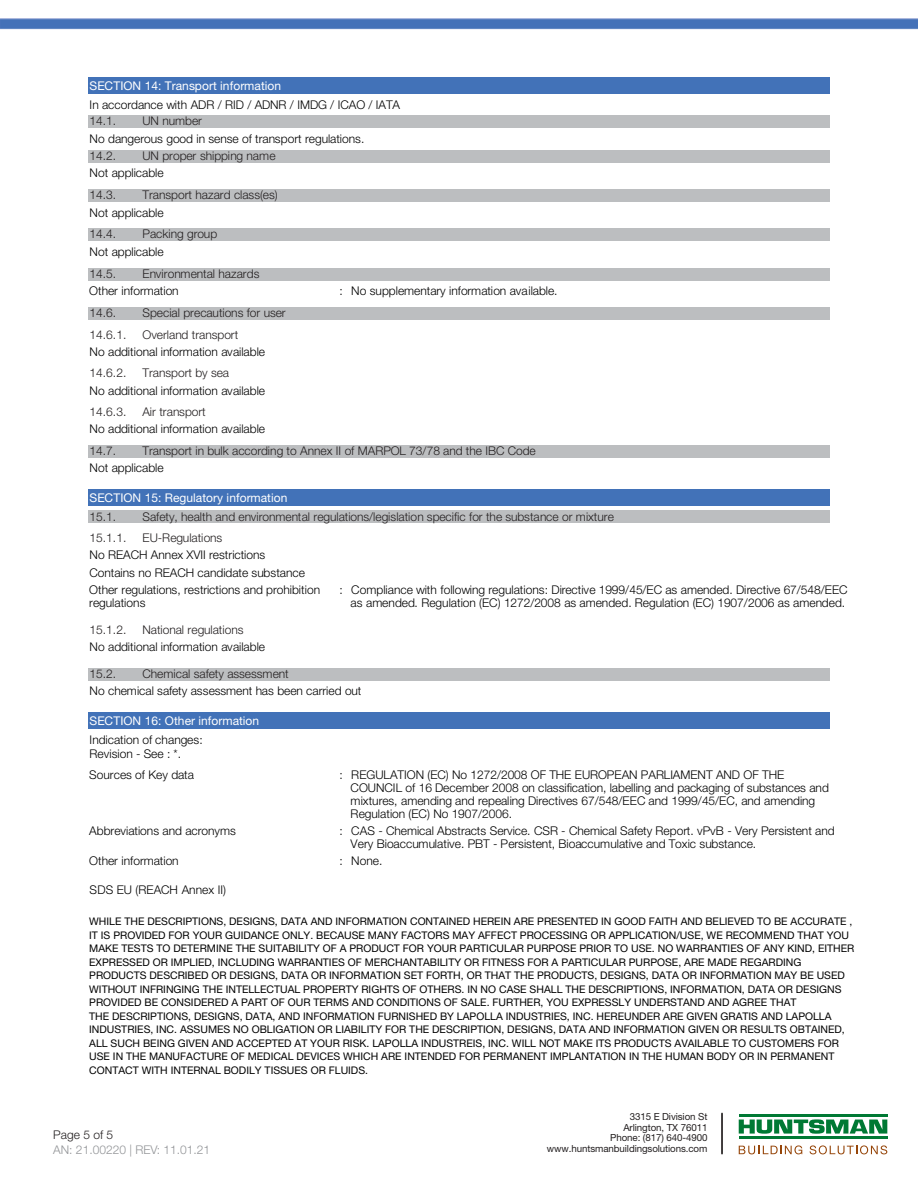
<style>
.page{position:relative;width:918px;height:1188px;background:#fff}
.page>*{position:absolute;margin:0;border:0;box-sizing:border-box;transform-origin:0 0}
.t1{font:300 12px/13px "Helvetica Neue LT Pro";color:#000}
.t2{font:300 12px "Helvetica Neue LT Pro";color:#231f20}
.t3{font:12px "Helvetica Neue LT Pro";letter-spacing:.005em;color:#fff}
.t4{font:300 12px "Helvetica Neue LT Pro";color:#929497}
.t5{font:10.5px/13.5px "Helvetica Neue LT Pro";color:#000}
.t6{font:9.75px/10.5px "Helvetica Neue LT Pro";letter-spacing:-.01em;color:#231f20;text-align:right}
</style>
<div class="page">
<div style="left:88px;top:77px;width:742px;height:16px;background:#4272b8"></div>
<div style="left:88px;top:115px;width:742px;height:13px;background:#bcbec0"></div>
<div style="left:88px;top:150px;width:742px;height:13px;background:#bcbec0"></div>
<div style="left:88px;top:189px;width:742px;height:13px;background:#bcbec0"></div>
<div style="left:88px;top:228px;width:742px;height:13px;background:#bcbec0"></div>
<div style="left:88px;top:268px;width:742px;height:13px;background:#bcbec0"></div>
<div style="left:88px;top:307px;width:742px;height:13px;background:#bcbec0"></div>
<div style="left:88px;top:445px;width:742px;height:13px;background:#bcbec0"></div>
<div style="left:88px;top:489px;width:742px;height:16px;background:#4272b8"></div>
<div style="left:88px;top:510px;width:742px;height:13px;background:#bcbec0"></div>
<div style="left:88px;top:668px;width:742px;height:13px;background:#bcbec0"></div>
<div style="left:88px;top:712px;width:742px;height:16px;background:#4272b8"></div>
<hr style="left:721px;top:1113px;width:2px;height:41px;background:#231f20">
<svg style="left:739px;top:1119px;width:148px;height:15px"></svg>
<hr style="left:739px;top:1114px;width:148px;height:3px;background:#007934">
<hr style="left:739px;top:1136px;width:148px;height:3px;background:#007934">
<svg style="left:739px;top:1145px;width:63px;height:9px"></svg>
<svg style="left:810px;top:1145px;width:77px;height:9px"></svg>
<img style="left:0;top:18px;width:917px;height:12px">
<p class="t3" style="left:90px;top:79px;width:193px">SECTION 14: Transport information</p>
<p class="t1" style="left:90px;top:97px;width:312px">In accordance with ADR / RID / ADNR / IMDG / ICAO / IATA</p>
<p class="t2" style="left:90px;top:114px;width:28px">14.1.</p>
<p class="t2" style="left:142px;top:114px;width:61px">UN number</p>
<p class="t1" style="left:90px;top:132px;width:276px">No dangerous good in sense of transport regulations.</p>
<p class="t2" style="left:90px;top:148px;width:28px">14.2.</p>
<p class="t2" style="left:142px;top:148px;width:135px">UN proper shipping name</p>
<p class="t1" style="left:90px;top:166px;width:76px">Not applicable</p>
<p class="t2" style="left:90px;top:188px;width:28px">14.3.</p>
<p class="t2" style="left:142px;top:188px;width:137px">Transport hazard class(es)</p>
<p class="t1" style="left:90px;top:205px;width:76px">Not applicable</p>
<p class="t2" style="left:90px;top:227px;width:28px">14.4.</p>
<p class="t2" style="left:142px;top:227px;width:76px">Packing group</p>
<p class="t1" style="left:90px;top:245px;width:76px">Not applicable</p>
<p class="t2" style="left:90px;top:266px;width:28px">14.5.</p>
<p class="t2" style="left:142px;top:266px;width:118px">Environmental hazards</p>
<p class="t1" style="left:89px;top:284px;width:91px">Other information</p>
<p class="t1" style="left:339px;top:284px;width:220px">: No supplementary information available.</p>
<p class="t2" style="left:90px;top:305px;width:28px">14.6.</p>
<p class="t2" style="left:142px;top:305px;width:145px">Special precautions for user</p>
<p class="t2" style="left:90px;top:327px;width:38px">14.6.1.</p>
<p class="t2" style="left:142px;top:327px;width:97px">Overland transport</p>
<p class="t1" style="left:90px;top:345px;width:177px">No additional information available</p>
<p class="t2" style="left:90px;top:365px;width:38px">14.6.2.</p>
<p class="t2" style="left:142px;top:365px;width:88px">Transport by sea</p>
<p class="t1" style="left:90px;top:384px;width:177px">No additional information available</p>
<p class="t2" style="left:90px;top:404px;width:38px">14.6.3.</p>
<p class="t2" style="left:142px;top:404px;width:65px">Air transport</p>
<p class="t1" style="left:90px;top:422px;width:177px">No additional information available</p>
<p class="t2" style="left:90px;top:443px;width:28px">14.7.</p>
<p class="t2" style="left:142px;top:443px;width:395px">Transport in bulk according to Annex II of MARPOL 73/78 and the IBC Code</p>
<p class="t1" style="left:90px;top:461px;width:76px">Not applicable</p>
<p class="t3" style="left:90px;top:491px;width:199px">SECTION 15: Regulatory information</p>
<p class="t2" style="left:90px;top:509px;width:28px">15.1.</p>
<p class="t2" style="left:142px;top:509px;width:473px">Safety, health and environmental regulations/legislation specific for the substance or mixture</p>
<p class="t2" style="left:90px;top:530px;width:38px">15.1.1.</p>
<p class="t2" style="left:142px;top:530px;width:81px">EU-Regulations</p>
<p class="t1" style="left:89px;top:546px;width:232px;line-height:17.2px">No REACH Annex XVII restrictions<br>Contains no REACH candidate substance<br>Other regulations, restrictions and prohibition</p>
<p class="t1" style="left:89px;top:596px;width:58px">regulations</p>
<p class="t1" style="left:339px;top:583px;width:510px;text-align:right">: Compliance with following regulations: Directive 1999/45/EC as amended. Directive 67/548/EEC as amended. Regulation (EC) 1272/2008 as amended. Regulation (EC) 1907/2006 as amended.</p>
<p class="t2" style="left:90px;top:622px;width:38px">15.1.2.</p>
<p class="t2" style="left:142px;top:622px;width:103px">National regulations</p>
<p class="t1" style="left:90px;top:640px;width:177px">No additional information available</p>
<p class="t2" style="left:90px;top:666px;width:28px">15.2.</p>
<p class="t2" style="left:142px;top:666px;width:148px">Chemical safety assessment</p>
<p class="t1" style="left:90px;top:684px;width:273px">No chemical safety assessment has been carried out</p>
<p class="t3" style="left:90px;top:714px;width:171px">SECTION 16: Other information</p>
<p class="t1" style="left:90px;top:732px;width:115px;line-height:14.5px">Indication of changes:<br>Revision - See : *.</p>
<p class="t1" style="left:89px;top:768px;width:106px">Sources of Key data</p>
<p class="t1" style="left:351px;top:768px;width:480px;text-indent:-11px">: REGULATION (EC) No 1272/2008 OF THE EUROPEAN PARLIAMENT AND OF THE COUNCIL of 16 December 2008 on classification, labelling and packaging of substances and mixtures, amending and repealing Directives 67/548/EEC and 1999/45/EC, and amending Regulation (EC) No 1907/2006.</p>
<p class="t1" style="left:89px;top:824px;width:148px">Abbreviations and acronyms</p>
<p class="t1" style="left:351px;top:824px;width:486px;text-indent:-11px">: CAS - Chemical Abstracts Service. CSR - Chemical Safety Report. vPvB - Very Persistent and<br>Very Bioaccumulative. PBT - Persistent, Bioaccumulative and Toxic substance.</p>
<p class="t1" style="left:89px;top:854px;width:91px">Other information</p>
<p class="t1" style="left:339px;top:854px;width:44px">: None.</p>
<p class="t1" style="left:90px;top:883px;width:138px">SDS EU (REACH Annex II)</p>
<p class="t5" style="left:89px;top:915px;width:767px">WHILE THE DESCRIPTIONS, DESIGNS, DATA AND INFORMATION CONTAINED HEREIN ARE PRESENTED IN GOOD FAITH AND BELIEVED TO BE ACCURATE , IT IS PROVIDED FOR YOUR GUIDANCE ONLY. BECAUSE MANY FACTORS MAY AFFECT PROCESSING OR APPLICATION/USE, WE RECOMMEND THAT YOU MAKE TESTS TO DETERMINE THE SUITABILITY OF A PRODUCT FOR YOUR PARTICULAR PURPOSE PRIOR TO USE. NO WARRANTIES OF ANY KIND, EITHER EXPRESSED OR IMPLIED, INCLUDING WARRANTIES OF MERCHANTABILITY OR FITNESS FOR A PARTICULAR PURPOSE, ARE MADE REGARDING PRODUCTS DESCRIBED OR DESIGNS, DATA OR INFORMATION SET FORTH, OR THAT THE PRODUCTS, DESIGNS, DATA OR INFORMATION MAY BE USED WITHOUT INFRINGING THE INTELLECTUAL PROPERTY RIGHTS OF OTHERS. IN NO CASE SHALL THE DESCRIPTIONS, INFORMATION, DATA OR DESIGNS PROVIDED BE CONSIDERED A PART OF OUR TERMS AND CONDITIONS OF SALE. FURTHER, YOU EXPRESSLY UNDERSTAND AND AGREE THAT<br>THE DESCRIPTIONS, DESIGNS, DATA, AND INFORMATION FURNISHED BY LAPOLLA INDUSTRIES, INC. HEREUNDER ARE GIVEN GRATIS AND LAPOLLA INDUSTRIES, INC. ASSUMES NO OBLIGATION OR LIABILITY FOR THE DESCRIPTION, DESIGNS, DATA AND INFORMATION GIVEN OR RESULTS OBTAINED, ALL SUCH BEING GIVEN AND ACCEPTED AT YOUR RISK. LAPOLLA INDUSTREIS, INC. WILL NOT MAKE ITS PRODUCTS AVAILABLE TO CUSTOMERS FOR USE IN THE MANUFACTURE OF MEDICAL DEVICES WHICH ARE INTENDED FOR PERMANENT IMPLANTATION IN THE HUMAN BODY OR IN PERMANENT CONTACT WITH INTERNAL BODILY TISSUES OR FLUIDS.</p>
<p class="t2" style="left:53px;top:1128px;width:61px">Page 5 of 5</p>
<p class="t4" style="left:53px;top:1142px;width:158px">AN: 21.00220 | REV: 11.01.21</p>
<p class="t6" style="left:547px;top:1111px;width:162px">3315 E Division St<br>Arlington, TX 76011<br>Phone: (817) 640-4900 www.huntsmanbuildingsolutions.com</p>
</div>
